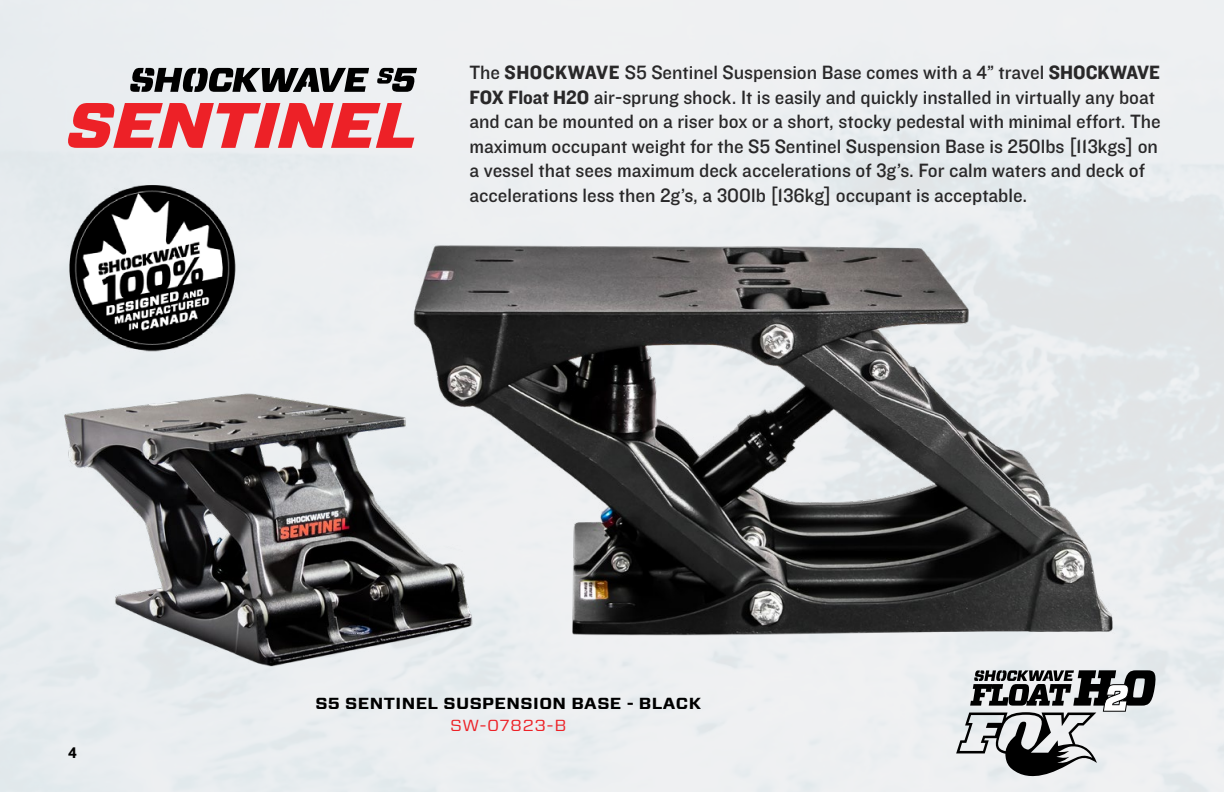
<style>
.page{position:relative;width:1224px;height:792px;background:#f1f1f2}
.page>*{position:absolute;margin:0;border:0;box-sizing:border-box;transform-origin:0 0}
.t1{font:20px/24.4px "Knockout HTF31 Junior Middlewt";color:#292829}
.t2{font:700 16px "Forza";letter-spacing:.025em;color:#000;scale:1.11 1}
.t3{font:16px "Forza";letter-spacing:.025em;color:#ed2127;scale:1.11 1}
.t4{font:16px "Knockout HTF51 Middleweight";color:#000}
.s1{font-family:"Knockout HTF51 Middleweight"}
</style>
<div class="page">
<img style="left:413px;top:227px;width:716px;height:422px">
<svg style="left:68px;top:103px;width:346px;height:45px"></svg>
<svg style="left:377px;top:68px;width:40px;height:24px"></svg>
<svg style="left:130px;top:68px;width:239px;height:24px"></svg>
<img style="left:49px;top:372px;width:443px;height:315px">
<img style="left:66px;top:181px;width:171px;height:171px">
<svg style="left:956px;top:670px;width:200px;height:115px"></svg>
<p class="t4" style="left:68px;top:744px;width:10px">4</p>
<p class="t1" style="left:469px;top:61px;width:693px">The <span class="s1">SHOCKWAVE</span> S5 Sentinel Suspension Base comes with a 4” travel <span class="s1">SHOCKWAVE FOX Float H2O</span> air-sprung shock. It is easily and quickly installed in virtually any boat and can be mounted on a riser box or a short, stocky pedestal with minimal effort. The maximum occupant weight for the S5 Sentinel Suspension Base is 250lbs [113kgs] on a vessel that sees maximum deck accelerations of 3g’s. For calm waters and deck of accelerations less then 2g’s, a 300lb [136kg] occupant is acceptable.</p>
<p class="t2" style="left:315px;top:693px;width:349px">S5 SENTINEL SUSPENSION BASE - BLACK</p>
<p class="t3" style="left:450px;top:715px;width:106px">SW-07823-B</p>
</div>
